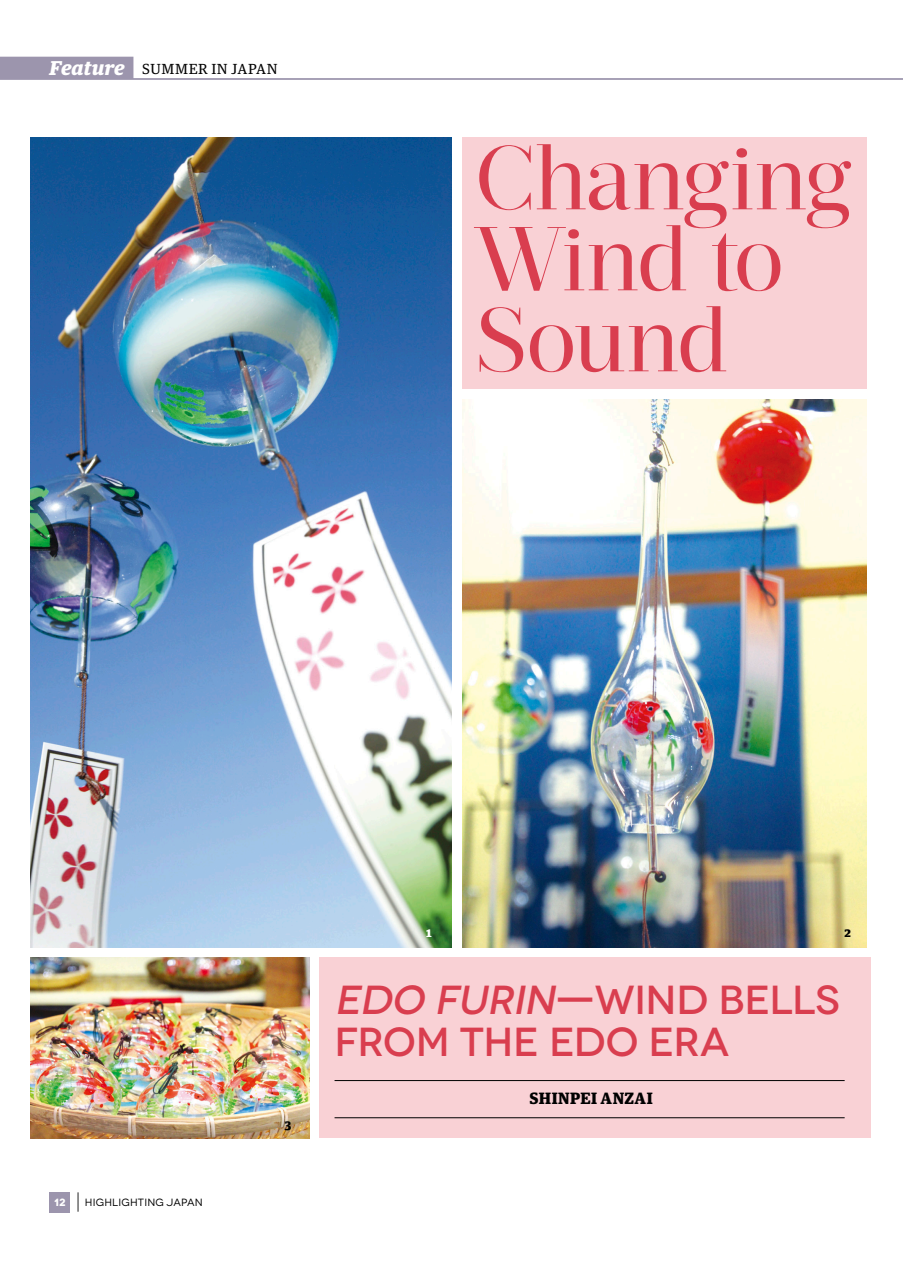
<style>
.page{position:relative;width:903px;height:1275px;background:#fff}
.page>*{position:absolute;margin:0;border:0;box-sizing:border-box;transform-origin:0 0}
.A2_Heading_smaller{font:90.3px/81px "Prumo Display";letter-spacing:-.015em;color:#d93e4f}
.A2_Heading_smaller-2{font:500 40.43px/42.2px "Novecentowide";letter-spacing:-.015em;color:#d93e4f}
.t1{font:300 22.75px "Novecentowide";color:#000}
.A4_Byline{font:900 15.75px "Guardian Text Egyp";letter-spacing:.03em;color:#000}
.t2{font:14px "Guardian Text Egyp";letter-spacing:.04em;color:#000}
.A6_caption{font:900 12.25px "Guardian Text Egyp";color:#000}
.A6_caption-2{font:900 12.25px "Guardian Text Egyp";color:#fff}
.t3{font:10.5px "Novecentowide";letter-spacing:.02em;color:#000}
.t4{font:700 10.5px "Novecentowide";color:#fff}
.s1{font-weight:900;font-style:italic;font-size:19.25px;color:#fff}
.s2{font-style:italic}
</style>
<div class="page">
<img style="left:31px;top:957px;width:279px;height:181px">
<div style="left:50px;top:1192px;width:20px;height:20px;background:#9c95ad"></div>
<svg style="left:0;top:57px;width:903px;height:23px"></svg>
<img style="left:462px;top:399px;width:404px;height:548px">
<img style="left:31px;top:138px;width:420px;height:809px">
<div style="left:462px;top:138px;width:404px;height:251px;background:#f9d1d5"></div>
<div style="left:320px;top:957px;width:551px;height:181px;background:#f9d1d5"></div>
<hr style="left:335px;top:1080px;width:510px;height:1px;background:#000">
<hr style="left:335px;top:1117px;width:510px;height:1px;background:#000">
<p class="t2" style="left:50px;top:57px;width:229px"><span class="s1">Feature</span> SUMMER IN JAPAN</p>
<p class="A2_Heading_smaller" style="left:475px;top:139px;width:378px">Changing<br>Wind to<br>Sound</p>
<p class="t1" style="left:76px;top:1189px;width:7px">|</p>
<p class="t4" style="left:54px;top:1196px;width:13px">12</p>
<p class="t3" style="left:85px;top:1196px;width:119px">HIGHLIGHTING JAPAN</p>
<p class="A6_caption" style="left:285px;top:1114px;width:8px">3</p>
<p class="A6_caption-2" style="left:426px;top:922px;width:7px">1</p>
<p class="A6_caption" style="left:845px;top:922px;width:8px">2</p>
<p class="A2_Heading_smaller-2" style="left:335px;top:979px;width:507px"><span class="s2">EDO FURIN</span>—WIND BELLS<br>FROM THE EDO ERA</p>
<p class="A4_Byline" style="left:529px;top:1085px;width:125px">SHINPEI ANZAI</p>
</div>
